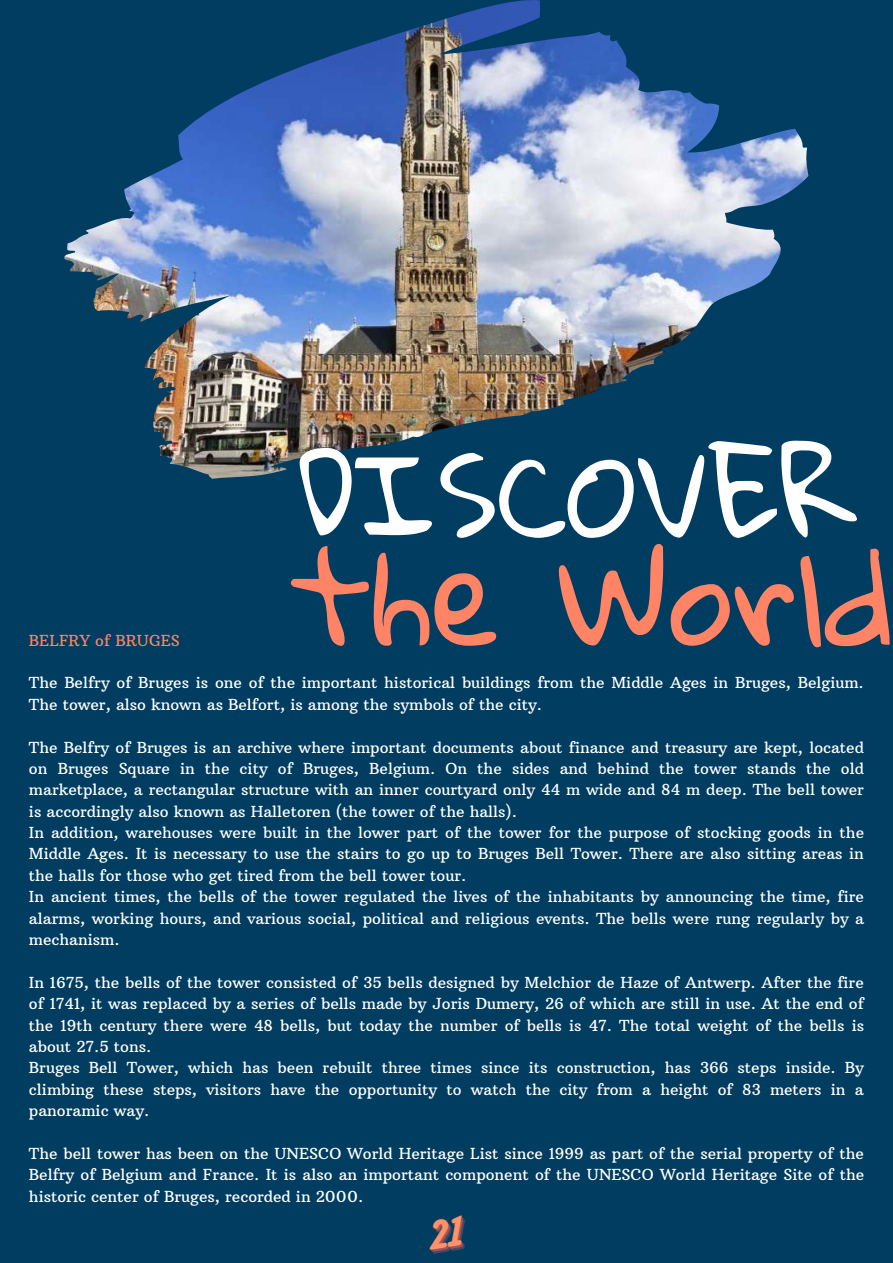
<style>
.page{position:relative;width:893px;height:1263px;background:#003d60}
.page>*{position:absolute;margin:0;border:0;box-sizing:border-box;transform-origin:0 0}
.t1{font:127.5px "Gloria Hallelujah";color:#ff8466}
.t2{font:112.5px "Gloria Hallelujah";color:#fff}
.t3{font:15.45px/21.4px "Arbutus Slab";color:#fff}
.t4{font:15.45px "Arbutus Slab";color:#ff8466}
</style>
<div class="page">
<img style="left:64px;top:0;width:744px;height:479px">
<h2 class="t2" style="left:297px;top:433px;width:563px">DISCOVER</h2>
<h1 class="t1" style="left:291px;top:527px;width:605px">the World</h1>
<p class="t4" style="left:29px;top:630px;width:152px">BELFRY of BRUGES</p>
<p class="t3" style="left:29px;top:672px;width:836px">The Belfry of Bruges is one of the important historical buildings from the Middle Ages in Bruges, Belgium.<br>The tower, also known as Belfort, is among the symbols of the city.</p>
<p class="t3" style="left:29px;top:736px;width:836px">The Belfry of Bruges is an archive where important documents about finance and treasury are kept, located on Bruges Square in the city of Bruges, Belgium. On the sides and behind the tower stands the old marketplace, a rectangular structure with an inner courtyard only 44 m wide and 84 m deep. The bell tower is accordingly also known as Halletoren (the tower of the halls).<br>In addition, warehouses were built in the lower part of the tower for the purpose of stocking goods in the Middle Ages. It is necessary to use the stairs to go up to Bruges Bell Tower. There are also sitting areas in the halls for those who get tired from the bell tower tour.<br>In ancient times, the bells of the tower regulated the lives of the inhabitants by announcing the time, fire alarms, working hours, and various social, political and religious events. The bells were rung regularly by a mechanism.</p>
<p class="t3" style="left:29px;top:971px;width:836px">In 1675, the bells of the tower consisted of 35 bells designed by Melchior de Haze of Antwerp. After the fire of 1741, it was replaced by a series of bells made by Joris Dumery, 26 of which are still in use. At the end of the 19th century there were 48 bells, but today the number of bells is 47. The total weight of the bells is about 27.5 tons.<br>Bruges Bell Tower, which has been rebuilt three times since its construction, has 366 steps inside. By climbing these steps, visitors have the opportunity to watch the city from a height of 83 meters in a panoramic way.</p>
<p class="t3" style="left:29px;top:1142px;width:836px;text-align:justify">The bell tower has been on the UNESCO World Heritage List since 1999 as part of the serial property of the Belfry of Belgium and France. It is also an important component of the UNESCO World Heritage Site of the historic center of Bruges, recorded in 2000.</p>
</div>
